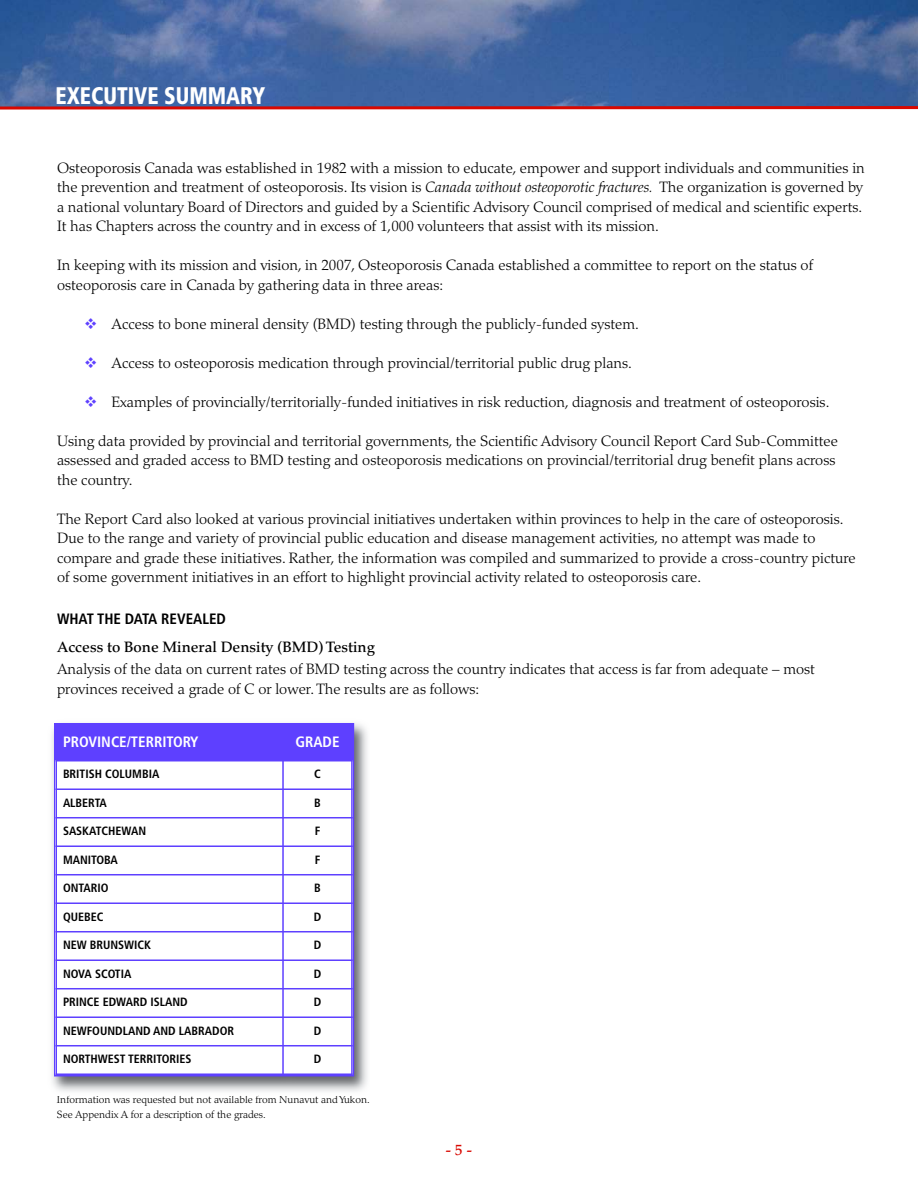
<style>
.page{position:relative;width:918px;height:1188px;background:#fff}
.page>*{position:absolute;margin:0;border:0;box-sizing:border-box;transform-origin:0 0}
.t1{font:900 condensed 24px "Frutiger";color:#fff;scale:.9 1}
.t2{font:300 15px/19.5px "Palatino";color:#000}
.t3{font:500 15px "Palatino";color:#000}
.t4{font:700 condensed 15px "Frutiger";color:#fff}
.t5{font:700 condensed 15px "Frutiger";color:#000}
.t6{font:500 15px "Palatino";color:#d90800}
.t7{font:700 condensed 12px "Frutiger";color:#000}
.t8{font:300 10.5px/15px "Palatino";color:#000}
.s1{font-style:italic}
</style>
<div class="page">
<img style="left:0;top:0;width:918px;height:105px">
<svg style="left:0;top:105px;width:918px;height:5px;background:#b6424d"></svg>
<img style="left:52px;top:723px;width:315px;height:373px">
<div style="left:56px;top:724px;width:227px;height:37px;background:#5e40ff"></div>
<div style="left:283px;top:724px;width:70px;height:37px;background:#5e40ff"></div>
<div style="left:56px;top:761px;width:227px;height:28px;background:#fff"></div>
<div style="left:283px;top:761px;width:70px;height:28px;background:#fff"></div>
<div style="left:56px;top:789px;width:227px;height:29px;background:#fff"></div>
<div style="left:283px;top:789px;width:70px;height:29px;background:#fff"></div>
<div style="left:56px;top:818px;width:227px;height:28px;background:#fff"></div>
<div style="left:283px;top:818px;width:70px;height:28px;background:#fff"></div>
<div style="left:56px;top:846px;width:227px;height:29px;background:#fff"></div>
<div style="left:283px;top:846px;width:70px;height:29px;background:#fff"></div>
<div style="left:56px;top:875px;width:227px;height:28px;background:#fff"></div>
<div style="left:283px;top:875px;width:70px;height:28px;background:#fff"></div>
<div style="left:56px;top:903px;width:227px;height:29px;background:#fff"></div>
<div style="left:283px;top:903px;width:70px;height:29px;background:#fff"></div>
<div style="left:56px;top:932px;width:227px;height:28px;background:#fff"></div>
<div style="left:283px;top:932px;width:70px;height:28px;background:#fff"></div>
<div style="left:56px;top:960px;width:227px;height:29px;background:#fff"></div>
<div style="left:283px;top:960px;width:70px;height:29px;background:#fff"></div>
<div style="left:56px;top:989px;width:227px;height:28px;background:#fff"></div>
<div style="left:283px;top:989px;width:70px;height:28px;background:#fff"></div>
<div style="left:56px;top:1017px;width:227px;height:29px;background:#fff"></div>
<div style="left:283px;top:1017px;width:70px;height:29px;background:#fff"></div>
<div style="left:56px;top:1046px;width:227px;height:29px;background:#fff"></div>
<div style="left:283px;top:1046px;width:70px;height:29px;background:#fff"></div>
<hr style="left:56px;top:724px;width:1px;height:351px;background:#5e40ff">
<hr style="left:282px;top:724px;width:2px;height:351px;background:#5e40ff">
<hr style="left:351px;top:724px;width:2px;height:351px;background:#5e40ff">
<hr style="left:56px;top:788px;width:297px;height:2px;background:#5e40ff">
<hr style="left:56px;top:817px;width:297px;height:1px;background:#5e40ff">
<hr style="left:56px;top:845px;width:297px;height:2px;background:#5e40ff">
<hr style="left:56px;top:874px;width:297px;height:1px;background:#5e40ff">
<hr style="left:56px;top:902px;width:297px;height:2px;background:#5e40ff">
<hr style="left:56px;top:931px;width:297px;height:1px;background:#5e40ff">
<hr style="left:56px;top:959px;width:297px;height:2px;background:#5e40ff">
<hr style="left:56px;top:988px;width:297px;height:1px;background:#5e40ff">
<hr style="left:56px;top:1016px;width:297px;height:2px;background:#5e40ff">
<hr style="left:56px;top:1045px;width:297px;height:1px;background:#5e40ff">
<hr style="left:56px;top:1073px;width:297px;height:2px;background:#5e40ff">
<h1 class="t1" style="left:55px;top:85px;width:235px">EXECUTIVE SUMMARY</h1>
<p class="t2" style="left:57px;top:160px;width:809px">Osteoporosis Canada was established in 1982 with a mission to educate, empower and support individuals and communities in the prevention and treatment of osteoporosis. Its vision is <span class="s1">Canada without osteoporotic fractures.</span> The organization is governed by a national voluntary Board of Directors and guided by a Scientific Advisory Council comprised of medical and scientific experts.<br>It has Chapters across the country and in excess of 1,000 volunteers that assist with its mission.</p>
<p class="t2" style="left:57px;top:257px;width:758px">In keeping with its mission and vision, in 2007, Osteoporosis Canada established a committee to report on the status of osteoporosis care in Canada by gathering data in three areas:</p>
<p class="t2" style="left:112px;top:316px;width:529px">Access to bone mineral density (BMD) testing through the publicly-funded system.</p>
<p class="t2" style="left:112px;top:355px;width:522px">Access to osteoporosis medication through provincial/territorial public drug plans.</p>
<p class="t2" style="left:112px;top:394px;width:719px">Examples of provincially/territorially-funded initiatives in risk reduction, diagnosis and treatment of osteoporosis.</p>
<p class="t2" style="left:57px;top:433px;width:783px">Using data provided by provincial and territorial governments, the Scientific Advisory Council Report Card Sub-Committee assessed and graded access to BMD testing and osteoporosis medications on provincial/territorial drug benefit plans across the country.</p>
<p class="t2" style="left:57px;top:511px;width:800px">The Report Card also looked at various provincial initiatives undertaken within provinces to help in the care of osteoporosis.<br>Due to the range and variety of provincial public education and disease management activities, no attempt was made to compare and grade these initiatives. Rather, the information was compiled and summarized to provide a cross-country picture of some government initiatives in an effort to highlight provincial activity related to osteoporosis care.</p>
<p class="t5" style="left:57px;top:611px;width:171px">WHAT THE DATA REVEALED</p>
<p class="t3" style="left:57px;top:641px;width:320px">Access to Bone Mineral Density (BMD) Testing</p>
<p class="t2" style="left:57px;top:661px;width:759px">Analysis of the data on current rates of BMD testing across the country indicates that access is far from adequate – most provinces received a grade of C or lower. The results are as follows:</p>
<p class="t4" style="left:63px;top:734px;width:137px">PROVINCE/TERRITORY</p>
<p class="t4" style="left:295px;top:734px;width:46px">GRADE</p>
<p class="t7" style="left:63px;top:768px;width:98px">BRITISH COLUMBIA</p>
<p class="t7" style="left:314px;top:768px;width:8px">C</p>
<p class="t7" style="left:63px;top:796px;width:45px">ALBERTA</p>
<p class="t7" style="left:314px;top:796px;width:8px">B</p>
<p class="t7" style="left:63px;top:825px;width:85px">SASKATCHEWAN</p>
<p class="t7" style="left:315px;top:825px;width:7px">F</p>
<p class="t7" style="left:63px;top:853px;width:56px">MANITOBA</p>
<p class="t7" style="left:315px;top:853px;width:7px">F</p>
<p class="t7" style="left:63px;top:882px;width:47px">ONTARIO</p>
<p class="t7" style="left:314px;top:882px;width:8px">B</p>
<p class="t7" style="left:63px;top:910px;width:42px">QUEBEC</p>
<p class="t7" style="left:314px;top:910px;width:9px">D</p>
<p class="t7" style="left:63px;top:939px;width:90px">NEW BRUNSWICK</p>
<p class="t7" style="left:314px;top:939px;width:9px">D</p>
<p class="t7" style="left:63px;top:967px;width:70px">NOVA SCOTIA</p>
<p class="t7" style="left:314px;top:967px;width:9px">D</p>
<p class="t7" style="left:63px;top:996px;width:126px">PRINCE EDWARD ISLAND</p>
<p class="t7" style="left:314px;top:996px;width:9px">D</p>
<p class="t7" style="left:63px;top:1024px;width:173px">NEWFOUNDLAND AND LABRADOR</p>
<p class="t7" style="left:314px;top:1024px;width:9px">D</p>
<p class="t7" style="left:63px;top:1053px;width:130px">NORTHWEST TERRITORIES</p>
<p class="t7" style="left:314px;top:1053px;width:9px">D</p>
<p class="t8" style="left:57px;top:1093px;width:314px">Information was requested but not available from Nunavut andYukon.<br>See Appendix A for a description of the grades.</p>
<p class="t6" style="left:446px;top:1144px;width:28px">-5-</p>
</div>
